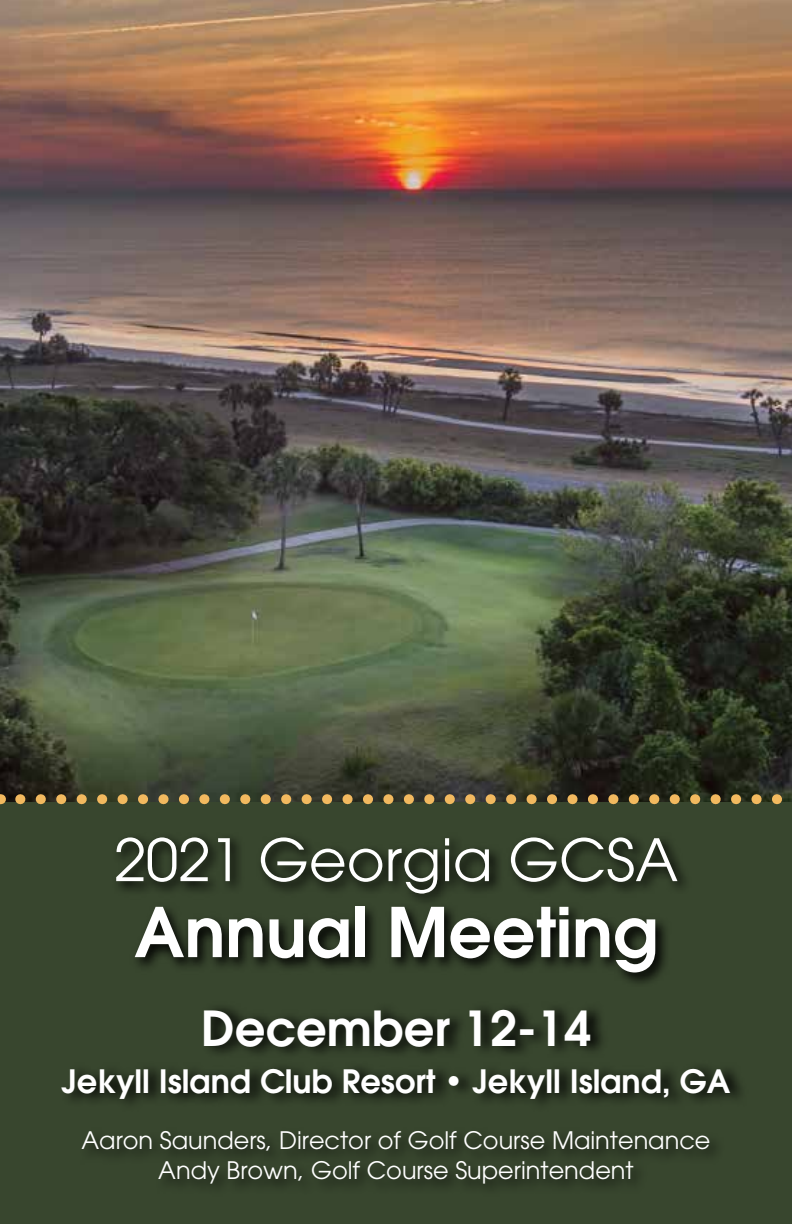
<style>
.page{position:relative;width:792px;height:1224px;background:#fff}
.page>*{position:absolute;margin:0;border:0;box-sizing:border-box;transform-origin:0 0}
.t1{font:600 68px "Avant Garde";color:#fff}
.t2{font:58px "Avant Garde";color:#fff}
.t3{font:600 48px "Avant Garde";color:#fff}
.t4{font:600 32px "Avant Garde";color:#fff}
.t5{font:24px/30px "Avant Garde";color:#fff;text-align:center}
</style>
<div class="page">
<img style="left:0;top:0;width:792px;height:802px">
<div style="left:0;top:802px;width:792px;height:422px;background:#38462e"></div>
<svg style="left:118px;top:838px;width:567px;height:145px"></svg>
<svg style="left:68px;top:1007px;width:673px;height:97px"></svg>
<div style="left:79px;top:1127px;width:646px;height:72px;background:#34412b"></div>
<svg style="left:20px;top:794px;width:772px;height:10px;background:#78663b"></svg>
<h2 class="t2" style="left:114px;top:826px;width:566px">2021 Georgia GCSA</h2>
<h1 class="t1" style="left:134px;top:888px;width:525px">Annual Meeting</h1>
<h3 class="t3" style="left:201px;top:997px;width:391px">December 12-14</h3>
<h3 class="t4" style="left:62px;top:1060px;width:670px">Jekyll Island Club Resort • Jekyll Island, GA</h3>
<p class="t5" style="left:82px;top:1125px;width:630px">Aaron Saunders, Director of Golf Course Maintenance<br>Andy Brown, Golf Course Superintendent</p>
</div>
